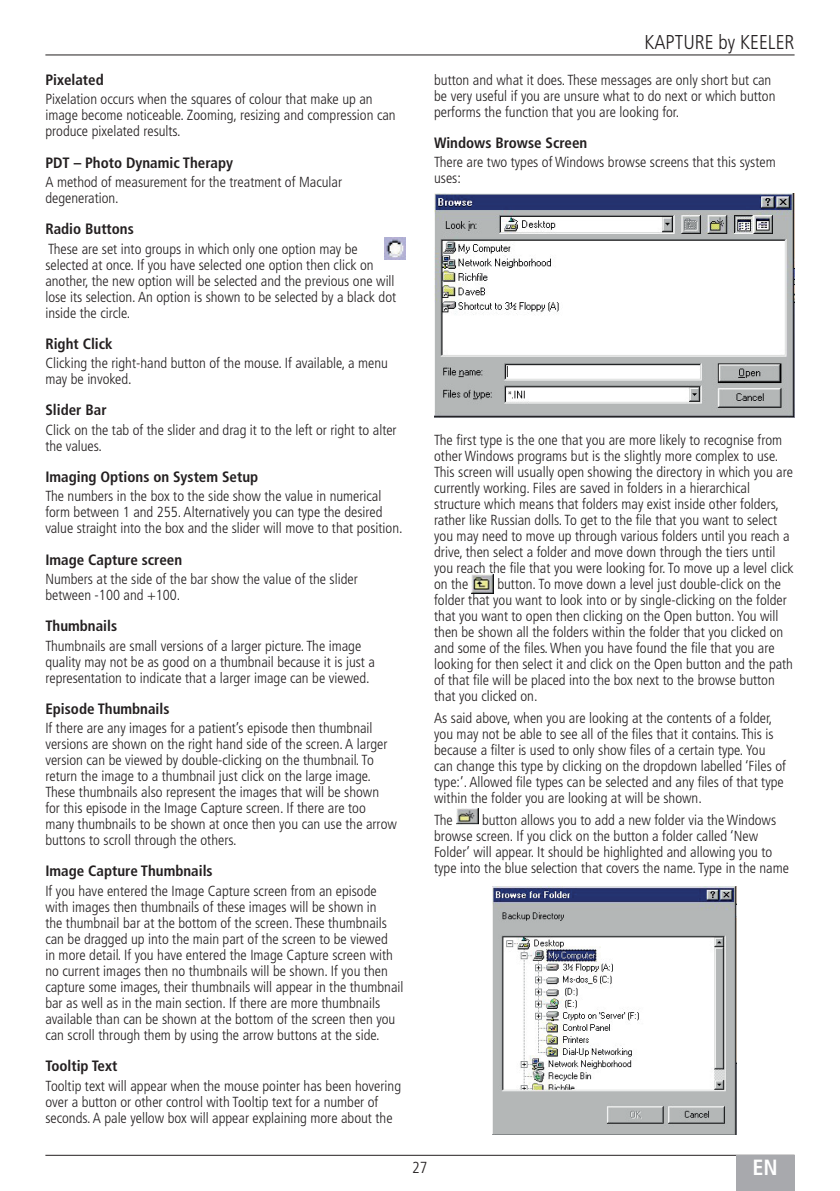
<style>
.page{position:relative;width:840px;height:1191px;background:#fff}
.page>*{position:absolute;margin:0;border:0;box-sizing:border-box;transform-origin:0 0}
.t1{font:700 condensed 22px "Frutiger LT Pro";color:#fff}
.t2{font:300 condensed 20px "Frutiger LT Pro";color:#231f20}
.t3{font:300 condensed 16px "Frutiger LT Pro";color:#231f20}
.t4{font:700 condensed 15px "Frutiger LT Pro";color:#231f20}
.t5{font:300 condensed 14.6px/16px "Frutiger LT Pro";color:#231f20}
</style>
<div class="page">
<hr style="left:45px;top:1155px;width:749px;height:1px;background:#231f20">
<div style="left:735px;top:1155px;width:59px;height:36px;background:#a8a9ad"></div>
<hr style="left:45px;top:55px;width:749px;height:1px;background:#231f20">
<img style="left:471px;top:575px;width:22px;height:18px">
<img style="left:456px;top:808px;width:22px;height:16px">
<img style="left:384px;top:238px;width:21px;height:21px">
<img style="left:434px;top:194px;width:360px;height:223px">
<img style="left:492px;top:886px;width:243px;height:248px">
<p class="t4" style="left:45px;top:71px;width:60px">Pixelated</p>
<p class="t5" style="left:45px;top:91px;width:351px">Pixelation occurs when the squares of colour that make up an image become noticeable. Zooming, resizing and compression can produce pixelated results.</p>
<p class="t4" style="left:45px;top:153px;width:189px">PDT – Photo Dynamic Therapy</p>
<p class="t5" style="left:45px;top:174px;width:298px">A method of measurement for the treatment of Macular degeneration.</p>
<p class="t4" style="left:45px;top:220px;width:90px">Radio Buttons</p>
<p class="t5" style="left:45px;top:241px;width:352px">These are set into groups in which only one option may be selected at once. If you have selected one option then click on another, the new option will be selected and the previous one will lose its selection. An option is shown to be selected by a black dot inside the circle.</p>
<p class="t4" style="left:45px;top:335px;width:69px">Right Click</p>
<p class="t5" style="left:45px;top:355px;width:344px">Clicking the right-hand button of the mouse. If available, a menu may be invoked.</p>
<p class="t4" style="left:45px;top:401px;width:63px">Slider Bar</p>
<p class="t5" style="left:45px;top:422px;width:352px">Click on the tab of the slider and drag it to the left or right to alter the values.</p>
<p class="t4" style="left:45px;top:468px;width:214px">Imaging Options on System Setup</p>
<p class="t5" style="left:45px;top:488px;width:358px">The numbers in the box to the side show the value in numerical form between 1 and 255. Alternatively you can type the desired value straight into the box and the slider will move to that position.</p>
<p class="t4" style="left:45px;top:550px;width:138px">Image Capture screen</p>
<p class="t5" style="left:45px;top:571px;width:314px">Numbers at the side of the bar show the value of the slider between -100 and +100.</p>
<p class="t4" style="left:45px;top:617px;width:73px">Thumbnails</p>
<p class="t5" style="left:45px;top:637px;width:331px">Thumbnails are small versions of a larger picture. The image quality may not be as good on a thumbnail because it is just a representation to indicate that a larger image can be viewed.</p>
<p class="t4" style="left:45px;top:699px;width:125px">Episode Thumbnails</p>
<p class="t5" style="left:45px;top:720px;width:353px">If there are any images for a patient’s episode then thumbnail versions are shown on the right hand side of the screen. A larger version can be viewed by double-clicking on the thumbnail. To return the image to a thumbnail just click on the large image.<br>These thumbnails also represent the images that will be shown for this episode in the Image Capture screen. If there are too many thumbnails to be shown at once then you can use the arrow buttons to scroll through the others.</p>
<p class="t4" style="left:45px;top:862px;width:169px">Image Capture Thumbnails</p>
<p class="t5" style="left:45px;top:883px;width:359px">If you have entered the Image Capture screen from an episode with images then thumbnails of these images will be shown in<br>the thumbnail bar at the bottom of the screen. These thumbnails can be dragged up into the main part of the screen to be viewed<br>in more detail. If you have entered the Image Capture screen with no current images then no thumbnails will be shown. If you then capture some images, their thumbnails will appear in the thumbnail bar as well as in the main section. If there are more thumbnails available than can be shown at the bottom of the screen then you can scroll through them by using the arrow buttons at the side.</p>
<p class="t4" style="left:45px;top:1057px;width:73px">Tooltip Text</p>
<p class="t5" style="left:45px;top:1077px;width:357px">Tooltip text will appear when the mouse pointer has been hovering over a button or other control with Tooltip text for a number of seconds. A pale yellow box will appear explaining more about the</p>
<h2 class="t2" style="left:644px;top:31px;width:151px">KAPTURE by KEELER</h2>
<p class="t5" style="left:434px;top:72px;width:342px">button and what it does. These messages are only short but can be very useful if you are unsure what to do next or which button performs the function that you are looking for.</p>
<p class="t4" style="left:434px;top:134px;width:155px">Windows Browse Screen</p>
<p class="t5" style="left:434px;top:154px;width:343px">There are two types of Windows browse screens that this system uses:</p>
<p class="t5" style="left:434px;top:432px;width:361px">The first type is the one that you are more likely to recognise from other Windows programs but is the slightly more complex to use.<br>This screen will usually open showing the directory in which you are currently working. Files are saved in folders in a hierarchical structure which means that folders may exist inside other folders, rather like Russian dolls. To get to the file that you want to select you may need to move up through various folders until you reach a drive, then select a folder and move down through the tiers until you reach the file that you were looking for. To move up a level click on the</p>
<p class="t5" style="left:434px;top:576px;width:360px;text-indent:63px">button. To move down a level just double-click on the folder that you want to look into or by single-clicking on the folder that you want to open then clicking on the Open button. You will then be shown all the folders within the folder that you clicked on and some of the files. When you have found the file that you are looking for then select it and click on the Open button and the path of that file will be placed into the box next to the browse button that you clicked on.</p>
<p class="t5" style="left:434px;top:710px;width:353px">As said above, when you are looking at the contents of a folder, you may not be able to see all of the files that it contains. This is because a filter is used to only show files of a certain type. You can change this type by clicking on the dropdown labelled ‘Files of type:’. Allowed file types can be selected and any files of that type within the folder you are looking at will be shown.</p>
<p class="t5" style="left:434px;top:811px;width:20px">The</p>
<p class="t5" style="left:434px;top:811px;width:356px;text-indent:48px">button allows you to add a new folder via the Windows browse screen. If you click on the button a folder called ‘New Folder’ will appear. It should be highlighted and allowing you to type into the blue selection that covers the name. Type in the name</p>
<p class="t3" style="left:412px;top:1157px;width:17px">27</p>
<h1 class="t1" style="left:752px;top:1154px;width:27px">EN</h1>
</div>
